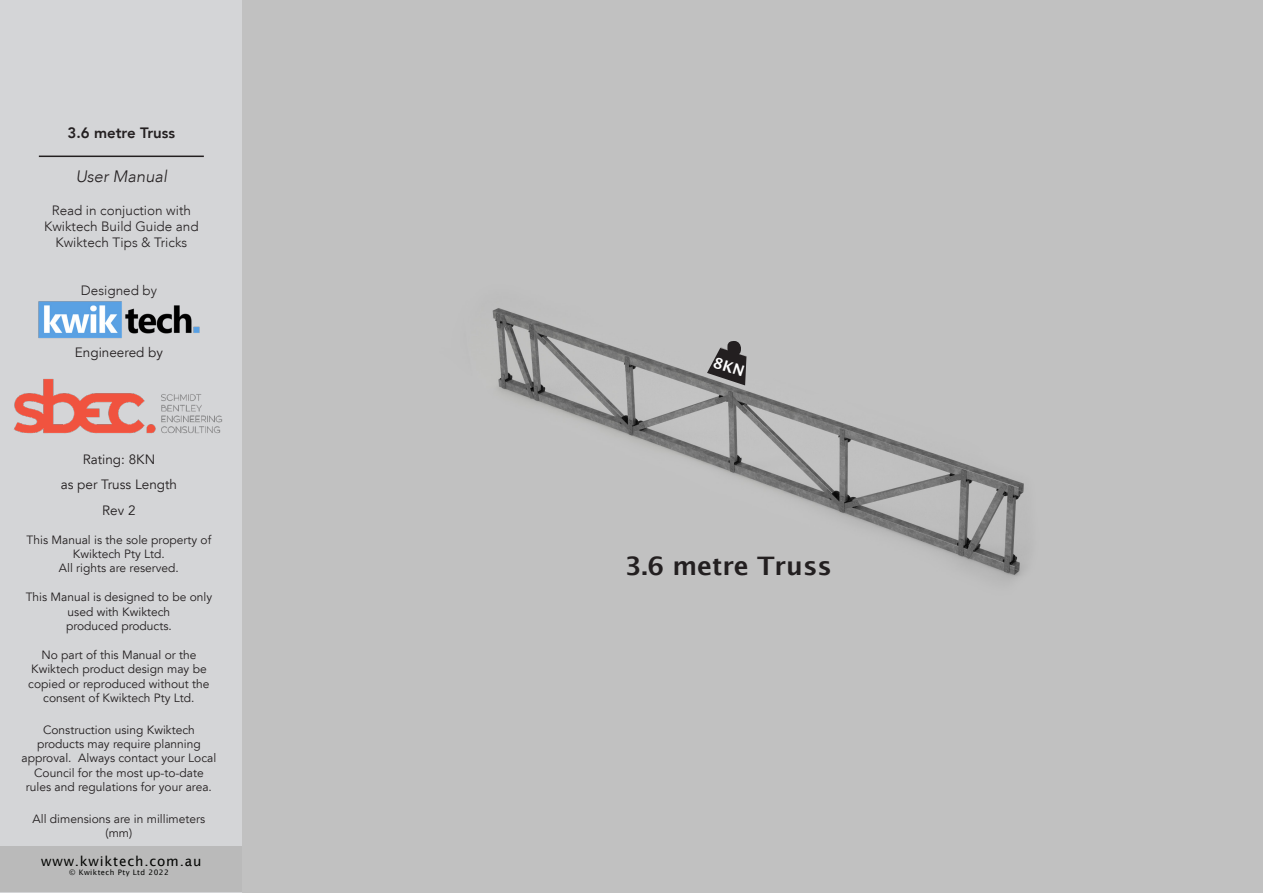
<style>
.page{position:relative;width:1263px;height:893px;background:#fff}
.page>*{position:absolute;margin:0;border:0;box-sizing:border-box;transform-origin:0 0}
.Table_Body{font:600 25.5px "Lucida Sans";color:#231f20}
.t1{font:italic 300 16.5px "Avenir LT";color:#231f20}
.t2{font:800 15px "Avenir LT";color:#231f20}
.t3{font:300 13.5px/16.2px "Avenir LT";color:#231f20;text-align:center}
.t4{font:13.5px/25.5px "Avenir LT";color:#231f20;text-align:center}
.t5{font:13.5px "Lucida Sans";letter-spacing:.06em;color:#040503}
.t6{font:12px/14.4px "Avenir LT";color:#231f20;text-align:center}
.t7{font:7.5px "Lucida Sans";letter-spacing:.06em;color:#040503}
</style>
<div class="page">
<div style="left:0;top:0;width:243px;height:893px;background:#d4d5d7"></div>
<div style="left:0;top:846px;width:243px;height:46px;background:#bababa"></div>
<img style="left:38px;top:301px;width:162px;height:38px">
<hr style="left:39px;top:156px;width:165px;height:1px;background:#231f20">
<img style="left:14px;top:379px;width:209px;height:55px">
<div style="left:243px;top:0;width:1020px;height:893px;background:#c1c1c1"></div>
<svg style="left:707px;top:341px;width:39px;height:44px;background:#595757"></svg>
<p class="t2" style="left:67px;top:124px;width:109px">3.6 metre Truss</p>
<h2 class="t1" style="left:76px;top:167px;width:93px">User Manual</h2>
<p class="t3" style="left:44px;top:202px;width:156px">Read in conjuction with<br>Kwiktech Build Guide and<br>Kwiktech Tips &amp; Tricks</p>
<p class="t3" style="left:81px;top:282px;width:78px">Designed by</p>
<p class="t4" style="left:75px;top:340px;width:90px">Engineered by</p>
<p class="t4" style="left:61px;top:447px;width:118px">Rating: 8KN<br>as per Truss Length<br>Rev 2</p>
<p class="t6" style="left:27px;top:533px;width:186px">This Manual is the sole property of<br>Kwiktech Pty Ltd.<br>All rights are reserved.</p>
<p class="t6" style="left:26px;top:590px;width:188px">This Manual is designed to be only used with Kwiktech<br>produced products.</p>
<p class="t6" style="left:28px;top:648px;width:183px">No part of this Manual or the<br>Kwiktech product design may be copied or reproduced without the consent of Kwiktech Pty Ltd.</p>
<p class="t6" style="left:22px;top:722px;width:196px">Construction using Kwiktech products may require planning approval. Always contact your Local Council for the most up-to-date rules and regulations for your area.</p>
<p class="t6" style="left:33px;top:811px;width:174px">All dimensions are in millimeters (mm)</p>
<p class="t5" style="left:41px;top:853px;width:162px">www.kwiktech.com.au</p>
<p class="t7" style="left:69px;top:868px;width:101px">© Kwiktech Pty Ltd 2022</p>
<p class="Table_Body" style="left:625px;top:551px;width:208px">3.6 metre Truss</p>
</div>
